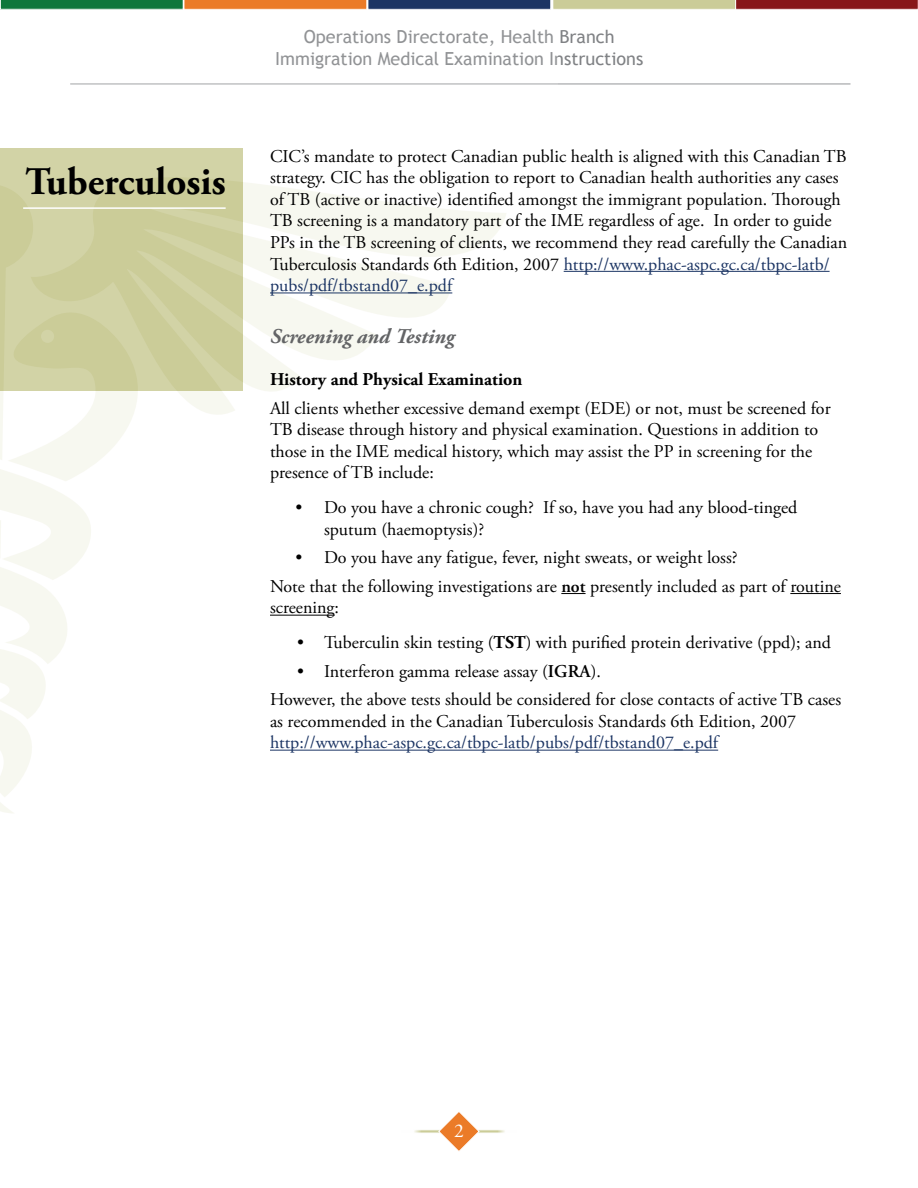
<style>
.page{position:relative;width:918px;height:1188px;background:#fff}
.page>*{position:absolute;margin:0;border:0;box-sizing:border-box;transform-origin:0 0}
.t1{font:700 39px "Adobe Garamond Pro";color:#000}
.t2{font:italic 700 21px "Adobe Garamond Pro";color:#636466}
.t3{font:19.5px "Adobe Garamond Pro";color:#fff}
.t4{font:18px/21.6px "Adobe Garamond Pro";color:#000}
.t5{font:18px/21.6px "Trebuchet MS";color:#808285;text-align:center}
.t6{font:18px "Adobe Garamond Pro";color:#1c3564}
.t7{font:700 18px "Adobe Garamond Pro";color:#000}
.s1{color:#1c3564}
.s2{font-weight:600}
.s3{font-weight:700}
</style>
<div class="page">
<svg style="left:480px;top:1130px;width:25px;height:3px"></svg>
<svg style="left:414px;top:1130px;width:24px;height:3px"></svg>
<svg style="left:438px;top:1112px;width:42px;height:39px"></svg>
<svg style="left:0;top:0;width:918px;height:10px;background:#837156"></svg>
<hr style="left:70px;top:84px;width:781px;height:1px;background:#939598">
<div style="left:0;top:9px;width:557px;height:907px;background:#fff"></div>
<svg style="left:0;top:184px;width:118px;height:629px"></svg>
<svg style="left:31px;top:148px;width:475px;height:293px"></svg>
<hr style="left:23px;top:207px;width:203px;height:2px;background:#fff">
<hr style="left:564px;top:271px;width:266px;height:1px;background:#1c3564">
<hr style="left:270px;top:292px;width:182px;height:1px;background:#1c3564">
<svg style="left:561px;top:593px;width:25px;height:1px"></svg>
<hr style="left:790px;top:593px;width:51px;height:1px;background:#000">
<hr style="left:270px;top:615px;width:65px;height:1px;background:#000">
<hr style="left:270px;top:750px;width:448px;height:1px;background:#1c3564">
<h1 class="t1" style="left:26px;top:159px;width:202px">Tuberculosis</h1>
<p class="t5" style="left:275px;top:26px;width:370px">Operations Directorate, Health Branch<br>Immigration Medical Examination Instructions</p>
<p class="t4" style="left:270px;top:146px;width:579px">CIC’s mandate to protect Canadian public health is aligned with this Canadian TB strategy. CIC has the obligation to report to Canadian health authorities any cases of TB (active or inactive) identified amongst the immigrant population. Thorough TB screening is a mandatory part of the IME regardless of age. In order to guide PPs in the TB screening of clients, we recommend they read carefully the Canadian Tuberculosis Standards 6th Edition, 2007 <span class="s1">http://www.phac-aspc.gc.ca/tbpc-latb/ pubs/pdf/tbstand07_e.pdf</span></p>
<p class="t2" style="left:270px;top:325px;width:186px">Screening and Testing</p>
<p class="t7" style="left:270px;top:369px;width:254px">History and Physical Examination</p>
<p class="t4" style="left:270px;top:398px;width:562px">All clients whether excessive demand exempt (EDE) or not, must be screened for TB disease through history and physical examination. Questions in addition to those in the IME medical history, which may assist the PP in screening for the presence of TB include:</p>
<p class="t4" style="left:324px;top:498px;width:475px;text-indent:-28px">• Do you have a chronic cough? If so, have you had any blood-tinged sputum (haemoptysis)?</p>
<p class="t4" style="left:270px;top:544px;width:572px;line-height:28.3px;text-indent:26px">• Do you have any fatigue, fever, night sweats, or weight loss?<br>Note that the following investigations are <span class="s2">not</span> presently included as part of routine</p>
<p class="t4" style="left:270px;top:597px;width:71px">screening:</p>
<p class="t4" style="left:297px;top:633px;width:535px">• Tuberculin skin testing (<span class="s3">TST</span>) with purified protein derivative (ppd); and</p>
<p class="t4" style="left:270px;top:658px;width:573px;line-height:28.3px;text-indent:27px">• Interferon gamma release assay (<span class="s2">IGRA</span>).<br>However, the above tests should be considered for close contacts of active TB cases</p>
<p class="t4" style="left:270px;top:711px;width:528px">as recommended in the Canadian Tuberculosis Standards 6th Edition, 2007</p>
<p class="t6" style="left:270px;top:732px;width:450px">http://www.phac-aspc.gc.ca/tbpc-latb/pubs/pdf/tbstand07_e.pdf</p>
<p class="t3" style="left:454px;top:1119px;width:11px">2</p>
</div>
